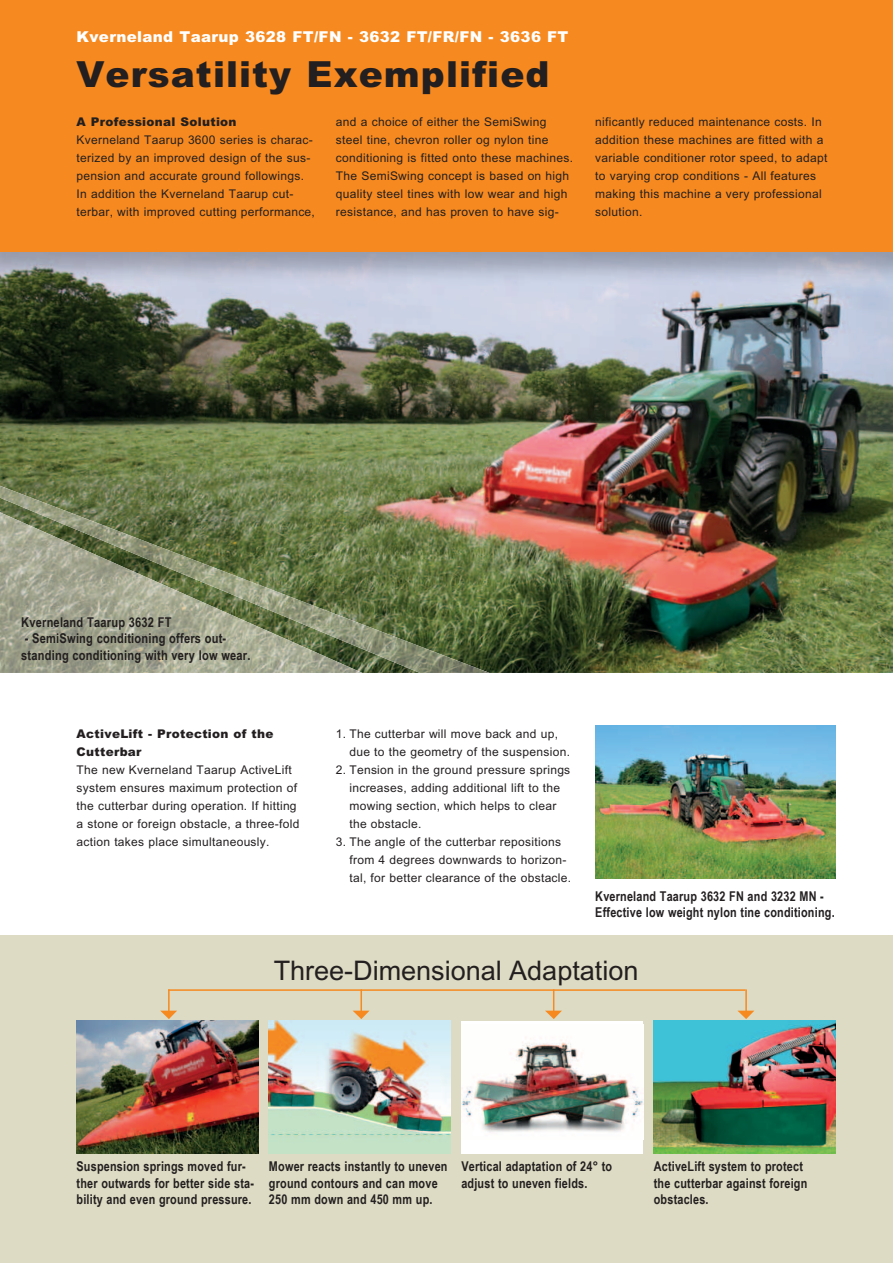
<style>
.page{position:relative;width:893px;height:1263px;background:#fff}
.page>*{position:absolute;margin:0;border:0;box-sizing:border-box;transform-origin:0 0}
.t1{font:900 36px "Arial";letter-spacing:.03em;color:#231f20}
.t2{font:27px "Arial";color:#231f20}
.t3{font:900 15px "Arial";letter-spacing:.025em;color:#fff}
.t4{font:700 13.5px/16.2px "Arial Narrow";letter-spacing:.015em;color:#231f20}
.t5{font:12px/18px "Arial";letter-spacing:.025em;color:#231f20}
.t6{font:900 12px/18px "Arial";letter-spacing:.025em;color:#231f20}
</style>
<div class="page">
<img style="left:0;top:252px;width:893px;height:421px">
<img style="left:595px;top:725px;width:240px;height:153px">
<img style="left:0;top:486px;width:124px;height:26px">
<img style="left:362px;top:578px;width:11px;height:48px">
<img style="left:362px;top:626px;width:127px;height:47px">
<img style="left:0;top:512px;width:362px;height:161px">
<div style="left:0;top:935px;width:893px;height:328px;background:#dddbc3"></div>
<img style="left:77px;top:1020px;width:181px;height:133px">
<img style="left:269px;top:1020px;width:182px;height:133px">
<div style="left:461px;top:1020px;width:182px;height:133px;background:#fff"></div>
<img style="left:461px;top:1037px;width:182px;height:96px">
<img style="left:654px;top:1020px;width:182px;height:133px">
<hr style="left:168px;top:989px;width:2px;height:29px;background:#f6891f">
<hr style="left:168px;top:989px;width:577px;height:2px;background:#f6891f">
<svg style="left:160px;top:1011px;width:17px;height:8px"></svg>
<hr style="left:360px;top:989px;width:2px;height:29px;background:#f6891f">
<svg style="left:353px;top:1011px;width:16px;height:8px"></svg>
<svg style="left:545px;top:989px;width:17px;height:30px"></svg>
<hr style="left:745px;top:989px;width:2px;height:29px;background:#f6891f">
<svg style="left:738px;top:1011px;width:16px;height:8px"></svg>
<div style="left:0;top:0;width:893px;height:252px;background:#f6891f"></div>
<p class="t3" style="left:77px;top:27px;width:493px">Kverneland Taarup 3628 FT/FN - 3632 FT/FR/FN - 3636 FT</p>
<h1 class="t1" style="left:77px;top:51px;width:474px">Versatility Exemplified</h1>
<p class="t6" style="left:77px;top:112px;width:162px">A Professional Solution</p>
<p class="t5" style="left:77px;top:131px;width:240px">Kverneland Taarup 3600 series is charac&shy;terized by an improved design of the sus&shy;pension and accurate ground followings.<br>In addition the Kverneland Taarup cut&shy;terbar, with improved cutting performance,</p>
<p class="t5" style="left:336px;top:113px;width:239px">and a choice of either the SemiSwing steel tine, chevron roller og nylon tine conditioning is fitted onto these machines.<br>The SemiSwing concept is based on high quality steel tines with low wear and high resistance, and has proven to have sig-</p>
<p class="t5" style="left:595px;top:113px;width:234px">nificantly reduced maintenance costs. In addition these machines are fitted with a variable conditioner rotor speed, to adapt to varying crop conditions - All features making this machine a very professional solution.</p>
<p class="t4" style="left:21px;top:614px;width:152px">Kverneland Taarup 3632 FT</p>
<p class="t4" style="left:21px;top:630px;width:231px">- SemiSwing conditioning offers out&shy;standing conditioning with very low wear.</p>
<p class="t6" style="left:77px;top:724px;width:198px">ActiveLift - Protection of the<br>Cutterbar</p>
<p class="t5" style="left:77px;top:761px;width:224px">The new Kverneland Taarup ActiveLift system ensures maximum protection of the cutterbar during operation. If hitting a stone or foreign obstacle, a three-fold action takes place simultaneously.</p>
<p class="t5" style="left:349px;top:725px;width:222px;text-indent:-14px">1. The cutterbar will move back and up, due to the geometry of the suspension.</p>
<p class="t5" style="left:349px;top:761px;width:222px;text-indent:-14px">2. Tension in the ground pressure springs increases, adding additional lift to the mowing section, which helps to clear the obstacle.</p>
<p class="t5" style="left:349px;top:833px;width:223px;text-indent:-14px">3. The angle of the cutterbar repositions from 4 degrees downwards to horizon&shy;tal, for better clearance of the obstacle.</p>
<p class="t4" style="left:595px;top:888px;width:241px">Kverneland Taarup 3632 FN and 3232 MN -<br>Effective low weight nylon tine conditioning.</p>
<h2 class="t2" style="left:274px;top:955px;width:366px">Three-Dimensional Adaptation</h2>
<p class="t4" style="left:77px;top:1158px;width:179px">Suspension springs moved fur&shy;ther outwards for better side sta&shy;bility and even ground pressure.</p>
<p class="t4" style="left:269px;top:1158px;width:180px">Mower reacts instantly to uneven ground contours and can move<br>250 mm down and 450 mm up.</p>
<p class="t4" style="left:461px;top:1158px;width:152px">Vertical adaptation of 24° to adjust to uneven fields.</p>
<p class="t4" style="left:654px;top:1158px;width:155px">ActiveLift system to protect the cutterbar against foreign obstacles.</p>
</div>
